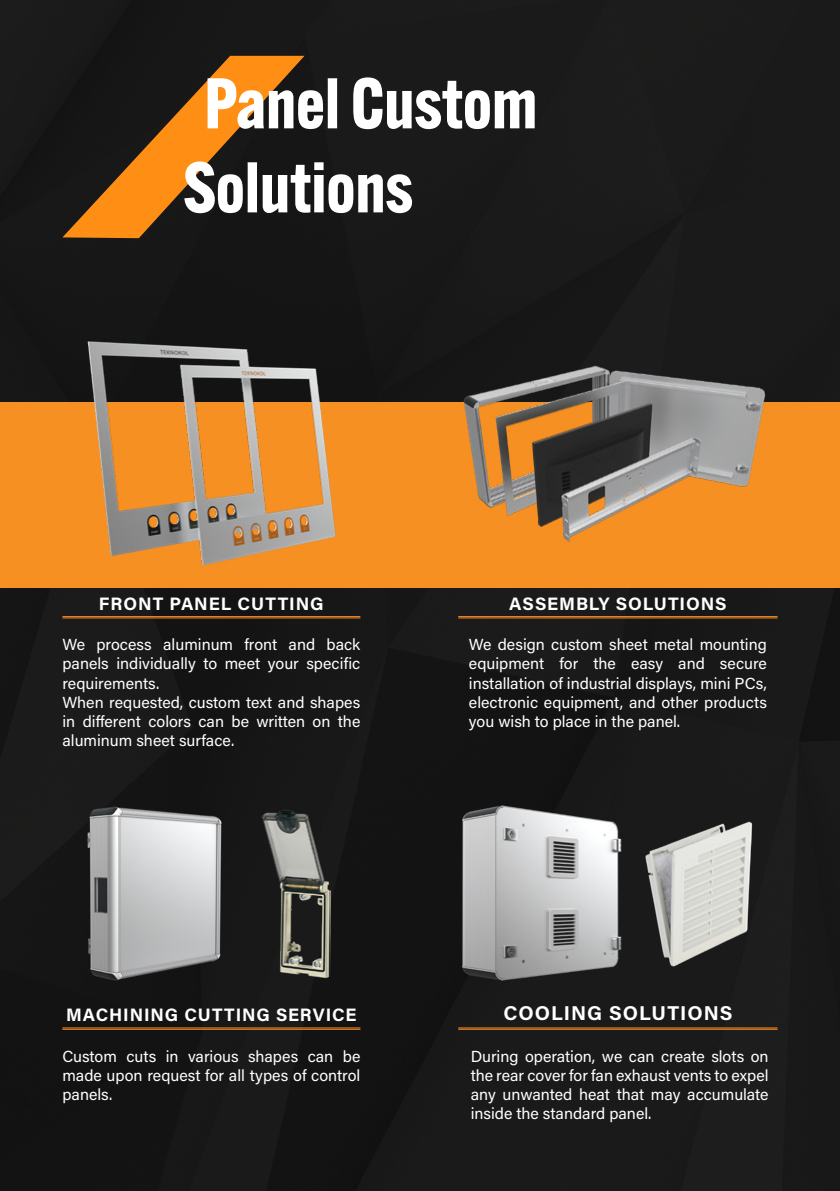
<style>
.page{position:relative;width:840px;height:1191px;background:#fff}
.page>*{position:absolute;margin:0;border:0;box-sizing:border-box;transform-origin:0 0}
.t1{font:700 70px/84px "Alternate Gothic ATF";color:#fff}
.t2{font:700 20px "Acumin Pro";letter-spacing:.05em;color:#fff}
.t3{font:700 18px "Acumin Pro";letter-spacing:.05em;color:#fff}
.t4{font:16px/19.2px "Acumin Pro";color:#fff;text-align:justify}
</style>
<div class="page">
<div style="left:0;top:0;width:839px;height:1191px;background:#191919"></div>
<div style="left:0;top:403px;width:839px;height:185px;background:#f79022"></div>
<svg style="left:62px;top:56px;width:242px;height:182px;background:#5f3c15"></svg>
<img style="left:62px;top:323px;width:298px;height:267px">
<img style="left:458px;top:330px;width:319px;height:212px">
<img style="left:62px;top:806px;width:266px;height:180px">
<img style="left:260px;top:808px;width:70px;height:171px">
<img style="left:458px;top:801px;width:276px;height:185px">
<img style="left:644px;top:804px;width:133px;height:177px">
<hr style="left:62px;top:616px;width:298px;height:1px;background:#f68d26">
<hr style="left:62px;top:617px;width:298px;height:1px;background:#f68d26">
<hr style="left:62px;top:1027px;width:298px;height:1px;background:#f68d26">
<hr style="left:62px;top:1029px;width:298px;height:1px;background:#f68d26">
<hr style="left:458px;top:1027px;width:319px;height:1px;background:#f68d26">
<hr style="left:458px;top:1029px;width:319px;height:1px;background:#f68d26">
<hr style="left:458px;top:616px;width:319px;height:1px;background:#f68d26">
<hr style="left:458px;top:617px;width:319px;height:1px;background:#f68d26">
<h1 class="t1" style="left:183px;top:61px;width:355px">Panel Custom<br>Solutions</h1>
<p class="t3" style="left:99px;top:590px;width:226px">FRONT PANEL CUTTING</p>
<p class="t4" style="left:62px;top:634px;width:299px;text-align:left">We process aluminum front and back panels individually to meet your specific requirements.<br>When requested, custom text and shapes in different colors can be written on the aluminum sheet surface.</p>
<p class="t3" style="left:509px;top:590px;width:219px">ASSEMBLY SOLUTIONS</p>
<p class="t4" style="left:468px;top:634px;width:299px">We design custom sheet metal mounting equipment for the easy and secure installation of industrial displays, mini PCs, electronic equipment, and other products you wish to place in the panel.</p>
<p class="t3" style="left:66px;top:1002px;width:292px">MACHINING CUTTING SERVICE</p>
<p class="t2" style="left:503px;top:999px;width:230px">COOLING SOLUTIONS</p>
<p class="t4" style="left:62px;top:1045px;width:299px">Custom cuts in various shapes can be made upon request for all types of control panels.</p>
<p class="t4" style="left:470px;top:1045px;width:299px">During operation, we can create slots on the rear cover for fan exhaust vents to expel any unwanted heat that may accumulate inside the standard panel.</p>
</div>
